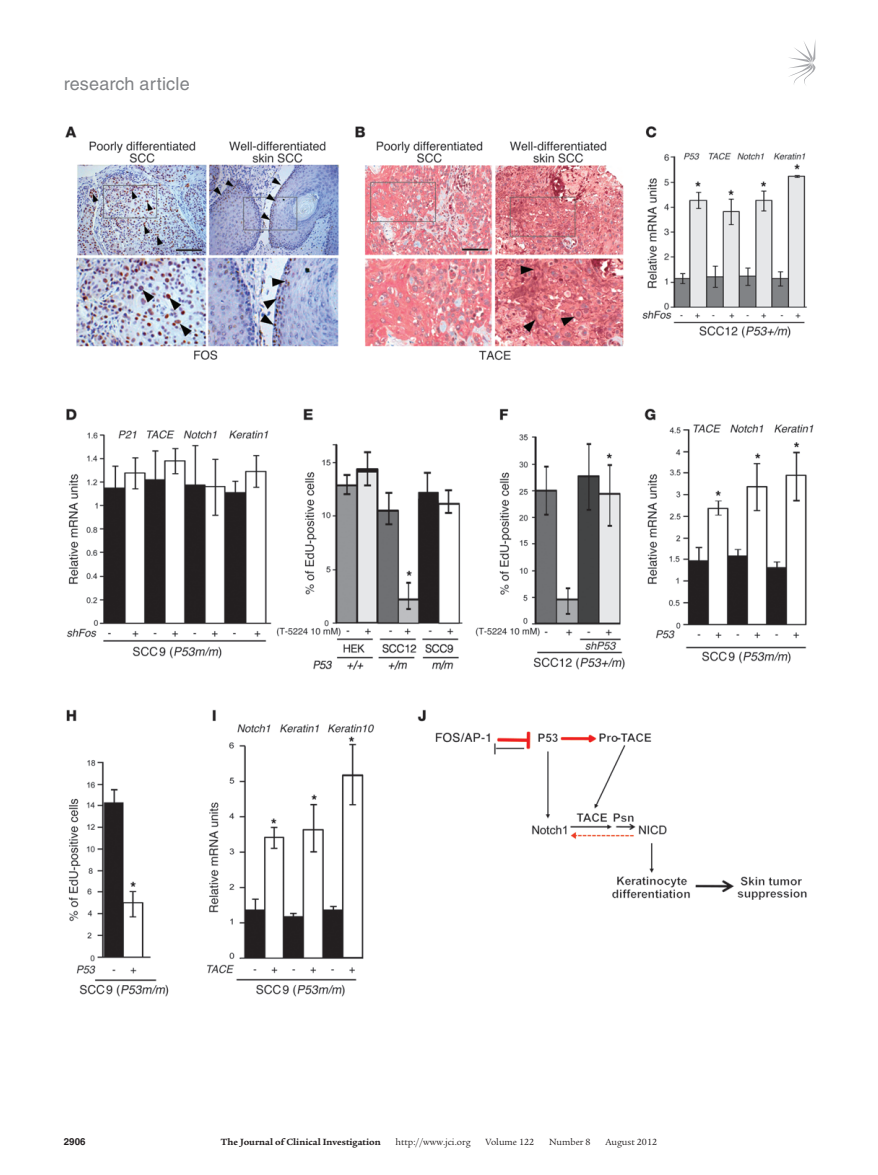
<style>
.page{position:relative;width:878px;height:1175px;background:#fff}
.page>*{position:absolute;margin:0;border:0;box-sizing:border-box;transform-origin:0 0}
.t1{font:18px "Helvetica LT Std";letter-spacing:.01em;color:#808285}
.t2{font:9.75px "Legacy Serif Std";color:#231f20}
.t3{font:700 9.75px "Legacy Serif Std";color:#231f20}
.t4{font:700 9.75px "Helvetica LT Std";color:#231f20}
</style>
<div class="page">
<svg style="left:789px;top:42px;width:26px;height:43px"></svg>
<img style="left:65px;top:126px;width:749px;height:871px">
<h1 class="t1" style="left:64px;top:73px;width:127px">research article</h1>
<p class="t4" style="left:64px;top:1135px;width:23px">2906</p>
<p class="t3" style="left:221px;top:1135px;width:161px">The Journal of Clinical Investigation</p>
<p class="t2" style="left:395px;top:1136px;width:77px">http://www.jci.org</p>
<p class="t2" style="left:485px;top:1136px;width:50px">Volume 122</p>
<p class="t2" style="left:549px;top:1136px;width:43px">Number 8</p>
<p class="t2" style="left:605px;top:1136px;width:53px">August 2012</p>
</div>
